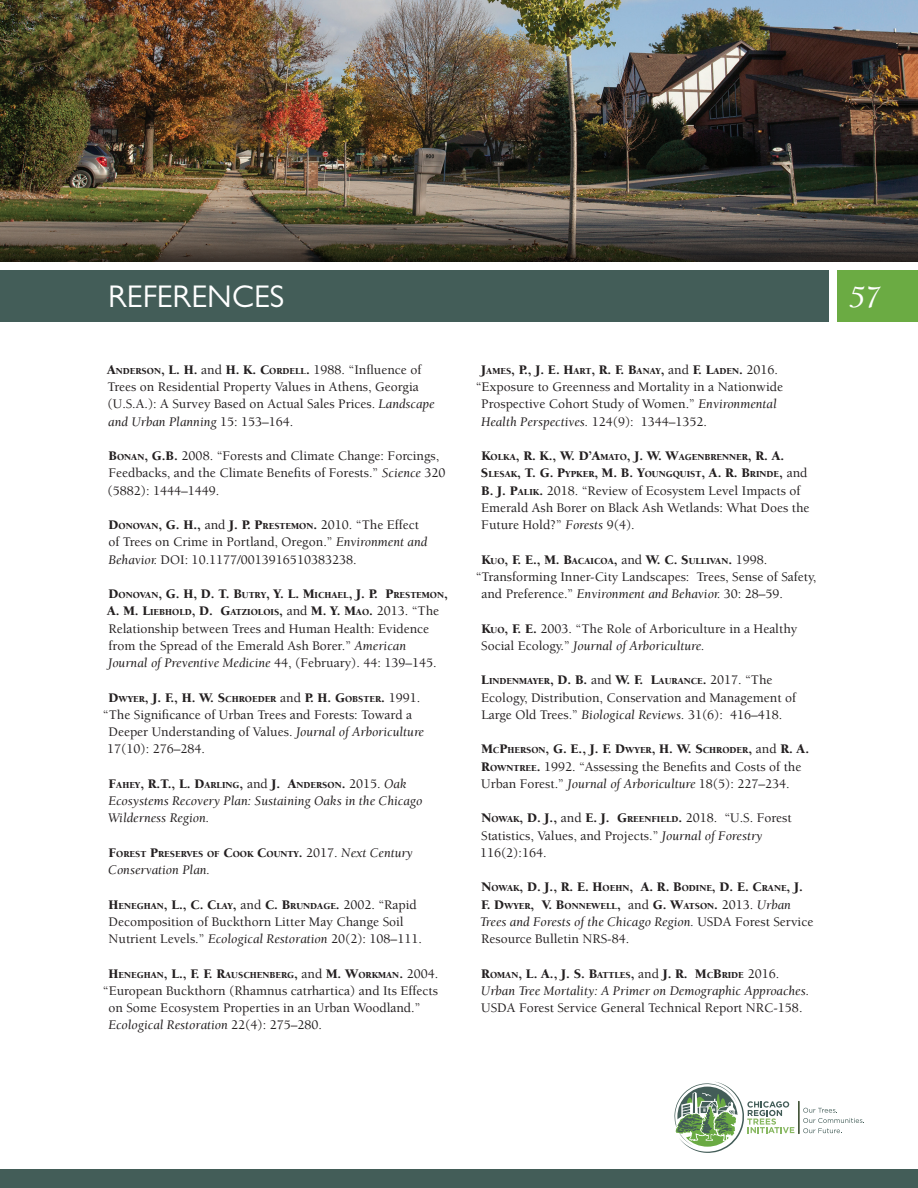
<style>
.page{position:relative;width:918px;height:1188px;background:#fff}
.page>*{position:absolute;margin:0;border:0;box-sizing:border-box;transform-origin:0 0}
.Titles_of_Sections{font:31.5px "Gill Sans";color:#fff}
.t1{font:italic 31.5px "Berkeley";color:#fff}
.Body__Cited_Works{font:500 13.5px/17.2px "Berkeley";color:#231f20}
.Body__Cited_Works-2{font:900 13.5px "Berkeley";color:#231f20}
.Body__Cited_Works-3{font:italic 13.5px/17.2px "Berkeley";color:#231f20}
.Body__Cited_Works-4{font:900 9.45px/17.2px "Berkeley";color:#231f20}
.s1{font-weight:900}
.s2{font-weight:900;font-size:9.45px}
.s3{font-weight:400;font-style:italic}
.s4{font-size:9.45px}
.s5{font-size:13.5px}
.s6{font-weight:500;font-size:13.5px}
.s7{font-weight:500}
.s8{font-weight:400;font-style:italic;font-size:13.5px}
.s9{font-weight:500;font-style:normal}
</style>
<div class="page">
<div style="left:0;top:1169px;width:918px;height:19px;background:#435d58"></div>
<div style="left:0;top:270px;width:829px;height:51px;background:#435d58"></div>
<div style="left:837px;top:270px;width:81px;height:51px;background:#6bab43"></div>
<hr style="left:799px;top:1101px;width:1px;height:33px;background:#293d1d">
<svg style="left:803px;top:1108px;width:61px;height:25px"></svg>
<svg style="left:674px;top:1082px;width:120px;height:71px"></svg>
<img style="left:0;top:0;width:918px;height:212px">
<svg style="left:0;top:212px;width:918px;height:49px;background:#4d483d"></svg>
<p class="Titles_of_Sections" style="left:108px;top:278px;width:178px">REFERENCES</p>
<h1 class="t1" style="left:849px;top:281px;width:33px">57</h1>
<p class="Body__Cited_Works" style="left:107px;top:361px;width:329px"><span class="s1">A</span><span class="s2">NDERSON</span><span class="s1">, L. H.</span> and <span class="s1">H. K. C</span><span class="s2">ORDELL</span><span class="s1">.</span> 1988. “Influence of Trees on Residential Property Values in Athens, Georgia (U.S.A.): A Survey Based on Actual Sales Prices. <span class="s3">Landscape and Urban Planning</span> 15: 153–164.</p>
<p class="Body__Cited_Works" style="left:108px;top:448px;width:340px"><span class="s1">B</span><span class="s2">ONAN</span><span class="s1">, G.B.</span> 2008. “Forests and Climate Change: Forcings,<br>Feedbacks, and the Climate Benefits of Forests.” <span class="s3">Science</span> 320 (5882): 1444–1449.</p>
<p class="Body__Cited_Works" style="left:108px;top:517px;width:320px"><span class="s1">D</span><span class="s2">ONOVAN</span><span class="s1">, G. H.,</span> and <span class="s1">J. P. P</span><span class="s2">RESTEMON</span><span class="s1">.</span> 2010. “The Effect of Trees on Crime in Portland, Oregon.” <span class="s3">Environment and<br>Behavior.</span> DOI: 10.1177/0013916510383238.</p>
<p class="Body__Cited_Works-2" style="left:109px;top:587px;width:217px">D<span class="s4">ONOVAN</span>, G. H, D. T. B<span class="s4">UTRY</span>, Y. L. M<span class="s4">ICHA</span></p>
<p class="Body__Cited_Works-4" style="left:107px;top:587px;width:342px;text-indent:231px">EL<span class="s5">, J. P. P</span>RESTEMON<span class="s5">,<br>A. M. L</span>IEBHOLD<span class="s5">, D. G</span>ATZIOLOIS<span class="s5">,</span> <span class="s6">and</span> <span class="s5">M. Y. M</span>AO<span class="s5">.</span> <span class="s6">2013. “The</span></p>
<p class="Body__Cited_Works" style="left:108px;top:620px;width:330px">Relationship between Trees and Human Health: Evidence from the Spread of the Emerald Ash Borer.” <span class="s3">American<br>Journal of Preventive Medicine</span> 44, (February). 44: 139–145.</p>
<p class="Body__Cited_Works-2" style="left:109px;top:690px;width:313px">D<span class="s4">WYER</span>, J. F., H. W. S<span class="s4">CHROEDER</span> <span class="s7">and</span> P. H. G<span class="s4">OBSTER</span>. <span class="s7">1991.</span></p>
<p class="Body__Cited_Works" style="left:103px;top:706px;width:311px">“The Significance of Urban Trees and Forests: Toward a</p>
<p class="Body__Cited_Works" style="left:109px;top:724px;width:317px">Deeper Understanding of Values. <span class="s3">Journal of Arboriculture</span></p>
<p class="Body__Cited_Works" style="left:107px;top:741px;width:99px">17(10): 276–284.</p>
<p class="Body__Cited_Works-4" style="left:109px;top:776px;width:300px"><span class="s5">F</span>AHEY<span class="s5">, R.T., L. D</span>ARLING<span class="s5">,</span> <span class="s6">and</span> <span class="s5">J. A</span>NDERSON<span class="s5">.</span> <span class="s6">2015.</span> <span class="s8">Oak</span></p>
<p class="Body__Cited_Works-3" style="left:108px;top:793px;width:316px">Ecosystems Recovery Plan: Sustaining Oaks in the Chicago<br>Wilderness Region.</p>
<p class="Body__Cited_Works-4" style="left:109px;top:845px;width:306px"><span class="s5">F</span>OREST <span class="s5">P</span>RESERVES OF <span class="s5">C</span>OOK <span class="s5">C</span>OUNTY<span class="s5">.</span> <span class="s6">2017.</span> <span class="s8">Next Century</span></p>
<p class="Body__Cited_Works-3" style="left:108px;top:862px;width:103px">Conservation Plan.</p>
<p class="Body__Cited_Works-4" style="left:109px;top:897px;width:36px"><span class="s5">H</span>ENEGHA</p>
<p class="Body__Cited_Works" style="left:109px;top:896px;width:315px;text-indent:48px"><span class="s2">N</span><span class="s1">, L., C. C</span><span class="s2">LAY</span><span class="s1">,</span> and <span class="s1">C. B</span><span class="s2">RUNDAGE</span><span class="s1">.</span> 2002. “Rapid<br>Decomposition of Buckthorn Litter May Change Soil<br>Nutrient Levels.” <span class="s3">Ecological Restoration</span> 20(2): 108–111.</p>
<p class="Body__Cited_Works-4" style="left:109px;top:966px;width:36px"><span class="s5">H</span>ENEGHA</p>
<p class="Body__Cited_Works-4" style="left:157px;top:966px;width:283px">N<span class="s5">, L., F. F. R</span>AUSCHENBERG<span class="s5">,</span> <span class="s6">and</span> <span class="s5">M. W</span>ORKMAN<span class="s5">.</span> <span class="s6">2004.</span></p>
<p class="Body__Cited_Works" style="left:108px;top:982px;width:331px;text-indent:-5px">“European Buckthorn (Rhamnus catrhartica) and Its Effects on Some Ecosystem Properties in an Urban Woodland.”<br><span class="s3">Ecological Restoration</span> 22(4): 275–280.</p>
<p class="Body__Cited_Works-2" style="left:481px;top:362px;width:298px">J<span class="s4">AMES</span>, P., J. E. H<span class="s4">ART</span>, R. F. B<span class="s4">ANAY</span>, <span class="s7">and</span> F. L<span class="s4">ADEN</span>. <span class="s7">2016.</span></p>
<p class="Body__Cited_Works" style="left:476px;top:379px;width:309px">“Exposure to Greenness and Mortality in a Nationwide</p>
<p class="Body__Cited_Works" style="left:481px;top:396px;width:297px">Prospective Cohort Study of Women.” <span class="s3">Environmental</span></p>
<p class="Body__Cited_Works-3" style="left:481px;top:413px;width:228px">Health Perspectives. <span class="s9">124(9): 1344–1352.</span></p>
<p class="Body__Cited_Works-2" style="left:481px;top:449px;width:304px">K<span class="s4">OLKA</span> , R. K., W. D’A<span class="s4">MATO</span>, J. W. W<span class="s4">AGENBRENNER</span>, R. A.</p>
<p class="Body__Cited_Works-4" style="left:481px;top:466px;width:328px"><span class="s5">S</span>LESAK<span class="s5">, T. G. P</span>YPKER<span class="s5">, M. B. Y</span>OUNGQUIST<span class="s5">, A. R. B</span>RINDE<span class="s5">,</span> <span class="s6">and</span></p>
<p class="Body__Cited_Works" style="left:481px;top:482px;width:330px"><span class="s1">B. J. P</span><span class="s2">ALIK</span><span class="s1">.</span> 2018. “Review of Ecosystem Level Impacts of<br>Emerald Ash Borer on Black Ash Wetlands: What Does the<br>Future Hold?” <span class="s3">Forests</span> 9(4).</p>
<p class="Body__Cited_Works-2" style="left:481px;top:552px;width:98px">K<span class="s4">UO</span>, F. E., M. B<span class="s4">ACA</span></p>
<p class="Body__Cited_Works-4" style="left:591px;top:552px;width:178px">ICOA<span class="s5">,</span> <span class="s6">and</span> <span class="s5">W. C. S</span>ULLIVAN<span class="s5">.</span> <span class="s6">1998.</span></p>
<p class="Body__Cited_Works" style="left:481px;top:568px;width:336px;text-indent:-6px">“Transforming Inner-City Landscapes: Trees, Sense of Safety, and Preference.” <span class="s3">Environment and Behavior.</span> 30: 28–59.</p>
<p class="Body__Cited_Works" style="left:481px;top:620px;width:318px"><span class="s1">K</span><span class="s2">UO</span><span class="s1">, F. E.</span> 2003. “The Role of Arboriculture in a Healthy<br>Social Ecology.” <span class="s3">Journal of Arboriculture.</span></p>
<p class="Body__Cited_Works-4" style="left:481px;top:673px;width:293px"><span class="s5">L</span>INDENMAYER<span class="s5">, D. B.</span> <span class="s6">and</span> <span class="s5">W. F. L</span>AURANCE<span class="s5">.</span> <span class="s6">2017. “The</span></p>
<p class="Body__Cited_Works" style="left:481px;top:689px;width:316px">Ecology, Distribution, Conservation and Management of<br>Large Old Trees.” <span class="s3">Biological Reviews.</span> 31(6): 416–418.</p>
<p class="Body__Cited_Works" style="left:481px;top:741px;width:329px"><span class="s1">M</span><span class="s2">C</span><span class="s1">P</span><span class="s2">HERSON</span><span class="s1">, G. E., J. F. D</span><span class="s2">WYER</span><span class="s1">, H. W. S</span><span class="s2">CHRODER</span><span class="s1">,</span> and <span class="s1">R. A.<br>R</span><span class="s2">OWNTREE</span><span class="s1">.</span> 1992. “Assessing the Benefits and Costs of the<br>Urban Forest.” <span class="s3">Journal of Arboriculture</span> 18(5): 227–234.</p>
<p class="Body__Cited_Works" style="left:480px;top:810px;width:313px"><span class="s1">N</span><span class="s2">OWAK</span><span class="s1">, D. J.,</span> and <span class="s1">E. J. G</span><span class="s2">REENFIELD</span><span class="s1">.</span> 2018. “U.S. Forest<br>Statistics, Values, and Projects.” <span class="s3">Journal of Forestry<br></span>116(2):164.</p>
<p class="Body__Cited_Works-2" style="left:481px;top:880px;width:323px">N<span class="s4">OWAK</span>, D. J., R. E. H<span class="s4">OEHN</span>, A. R. B<span class="s4">ODINE</span>, D. E. C<span class="s4">RANE</span>, J.</p>
<p class="Body__Cited_Works-4" style="left:481px;top:897px;width:311px"><span class="s5">F. D</span>WYER<span class="s5">, V. B</span>ONNEWELL <span class="s5">,</span> <span class="s6">and</span> <span class="s5">G. W</span>ATSON<span class="s5">.</span> <span class="s6">2013.</span> <span class="s8">Urban</span></p>
<p class="Body__Cited_Works" style="left:480px;top:913px;width:335px"><span class="s3">Trees and Forests of the Chicago Region.</span> USDA Forest Service<br>Resource Bulletin NRS-84.</p>
<p class="Body__Cited_Works" style="left:481px;top:965px;width:330px"><span class="s1">R</span><span class="s2">OMAN</span><span class="s1">, L. A., J. S. B</span><span class="s2">ATTLES</span><span class="s1">,</span> and <span class="s1">J. R. M</span><span class="s2">C</span><span class="s1">B</span><span class="s2">RIDE</span> 2016.<br><span class="s3">Urban Tree Mortality: A Primer on Demographic Approaches.<br></span>USDA Forest Service General Technical Report NRC-158.</p>
</div>
